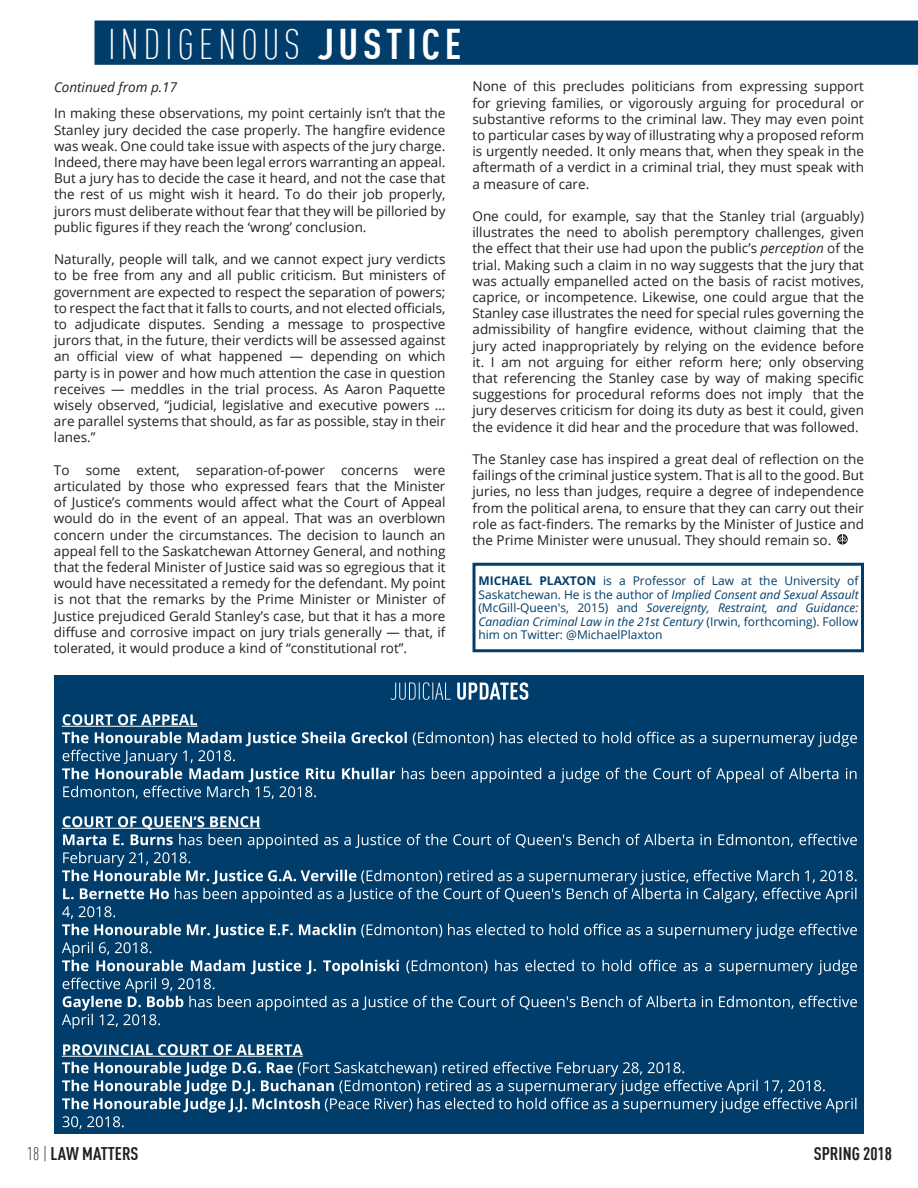
<style>
.page{position:relative;width:918px;height:1188px;background:#fff}
.page>*{position:absolute;margin:0;border:0;box-sizing:border-box;transform-origin:0 0}
.t1{font:300 condensed 42px "DIN Offc";letter-spacing:.11em;color:#fff}
.t2{font:300 condensed 24px "DIN Offc";color:#fff}
.t3{font:700 condensed 18px "DIN Offc";color:#231f20}
.t4{font:15px/18px "Open Sans";color:#fff}
.t5{font:13.5px/16.2px "Open Sans";color:#231f20;text-align:justify}
.t6{font:italic 13.5px "Open Sans";color:#231f20}
.t7{font:12px/13.5px "Open Sans";color:#003d6a;text-align:justify}
.s1{font-weight:700}
.s2{font-style:italic}
.s3{font-weight:300}
</style>
<div class="page">
<div style="left:95px;top:21px;width:822px;height:43px;background:#003d6a"></div>
<div style="left:94px;top:21px;width:824px;height:44px;border:2px solid #003d6a"></div>
<div style="left:472px;top:563px;width:392px;height:89px;border:3px solid #003d6a"></div>
<div style="left:54px;top:675px;width:810px;height:459px;background:#003d6a"></div>
<hr style="left:62px;top:726px;width:136px;height:1px;background:#fff">
<hr style="left:62px;top:828px;width:199px;height:1px;background:#fff">
<hr style="left:62px;top:1056px;width:241px;height:1px;background:#fff">
<svg style="left:837px;top:534px;width:11px;height:11px"></svg>
<h1 class="t1" style="left:108px;top:20px;width:355px">INDIGENOUS <span class="s1">JUSTICE</span></h1>
<p class="t6" style="left:54px;top:78px;width:125px">Continued from p.17</p>
<p class="t5" style="left:54px;top:105px;width:393px">In making these observations, my point certainly isn’t that the Stanley jury decided the case properly. The hangfire evidence was weak. One could take issue with aspects of the jury charge.<br>Indeed, there may have been legal errors warranting an appeal.<br>But a jury has to decide the case it heard, and not the case that the rest of us might wish it heard. To do their job properly, jurors must deliberate without fear that they will be pilloried by public figures if they reach the ‘wrong’ conclusion.</p>
<p class="t5" style="left:54px;top:251px;width:393px">Naturally, people will talk, and we cannot expect jury verdicts to be free from any and all public criticism. But ministers of government are expected to respect the separation of powers; to respect the fact that it falls to courts, and not elected officials, to adjudicate disputes. Sending a message to prospective jurors that, in the future, their verdicts will be assessed against an official view of what happened — depending on which party is in power and how much attention the case in question receives — meddles in the trial process. As Aaron Paquette wisely observed, “judicial, legislative and executive powers … are parallel systems that should, as far as possible, stay in their lanes.”</p>
<p class="t5" style="left:54px;top:461px;width:393px">To some extent, separation-of-power concerns were articulated by those who expressed fears that the Minister of Justice’s comments would affect what the Court of Appeal would do in the event of an appeal. That was an overblown concern under the circumstances. The decision to launch an appeal fell to the Saskatchewan Attorney General, and nothing that the federal Minister of Justice said was so egregious that it would have necessitated a remedy for the defendant. My point is not that the remarks by the Prime Minister or Minister of Justice prejudiced Gerald Stanley’s case, but that it has a more diffuse and corrosive impact on jury trials generally — that, if tolerated, it would produce a kind of “constitutional rot”.</p>
<p class="t5" style="left:472px;top:78px;width:393px">None of this precludes politicians from expressing support for grieving families, or vigorously arguing for procedural or substantive reforms to the criminal law. They may even point to particular cases by way of illustrating why a proposed reform is urgently needed. It only means that, when they speak in the aftermath of a verdict in a criminal trial, they must speak with a measure of care.</p>
<p class="t5" style="left:472px;top:208px;width:393px">One could, for example, say that the Stanley trial (arguably) illustrates the need to abolish peremptory challenges, given the effect that their use had upon the public’s <span class="s2">perception</span> of the trial. Making such a claim in no way suggests that the jury that was actually empanelled acted on the basis of racist motives, caprice, or incompetence. Likewise, one could argue that the Stanley case illustrates the need for special rules governing the admissibility of hangfire evidence, without claiming that the jury acted inappropriately by relying on the evidence before it. I am not arguing for either reform here; only observing that referencing the Stanley case by way of making specific suggestions for procedural reforms does not imply that the jury deserves criticism for doing its duty as best it could, given the evidence it did hear and the procedure that was followed.</p>
<p class="t5" style="left:472px;top:451px;width:393px">The Stanley case has inspired a great deal of reflection on the failings of the criminal justice system. That is all to the good. But juries, no less than judges, require a degree of independence from the political arena, to ensure that they can carry out their role as fact-finders. The remarks by the Minister of Justice and the Prime Minister were unusual. They should remain so.</p>
<p class="t7" style="left:478px;top:574px;width:382px"><span class="s1">MICHAEL PLAXTON</span> is a Professor of Law at the University of Saskatchewan. He is the author of <span class="s2">Implied Consent and Sexual Assault </span>(McGill-Queen's, 2015) and <span class="s2">Sovereignty, Restraint, and Guidance:<br>Canadian Criminal Law in the 21st Century</span> (Irwin, forthcoming). Follow him on Twitter: @MichaelPlaxton</p>
<h2 class="t2" style="left:390px;top:678px;width:141px">JUDICIAL <span class="s1">UPDATES</span></h2>
<p class="t4" style="left:62px;top:710px;width:797px"><span class="s1">COURT OF APPEAL<br>The Honourable Madam Justice Sheila Greckol</span> (Edmonton) has elected to hold office as a supernumeray judge effective January 1, 2018.<br><span class="s1">The Honourable Madam Justice Ritu Khullar</span> has been appointed a judge of the Court of Appeal of Alberta in Edmonton, effective March 15, 2018.</p>
<p class="t4" style="left:62px;top:812px;width:797px"><span class="s1">COURT OF QUEEN’S BENCH<br>Marta E. Burns</span> has been appointed as a Justice of the Court of Queen's Bench of Alberta in Edmonton, effective February 21, 2018.<br><span class="s1">The Honourable Mr. Justice G.A. Verville</span> (Edmonton) retired as a supernumerary justice, effective March 1, 2018.<br><span class="s1">L. Bernette Ho</span> has been appointed as a Justice of the Court of Queen's Bench of Alberta in Calgary, effective April 4, 2018.<br><span class="s1">The Honourable Mr. Justice E.F. Macklin</span> (Edmonton) has elected to hold office as a supernumery judge effective April 6, 2018.<br><span class="s1">The Honourable Madam Justice J. Topolniski</span> (Edmonton) has elected to hold office as a supernumery judge effective April 9, 2018.<br><span class="s1">Gaylene D. Bobb</span> has been appointed as a Justice of the Court of Queen's Bench of Alberta in Edmonton, effective April 12, 2018.</p>
<p class="t4" style="left:62px;top:1040px;width:797px"><span class="s1">PROVINCIAL COURT OF ALBERTA<br>The Honourable Judge D.G. Rae</span> (Fort Saskatchewan) retired effective February 28, 2018.<br><span class="s1">The Honourable Judge D.J. Buchanan</span> (Edmonton) retired as a supernumerary judge effective April 17, 2018.<br><span class="s1">The Honourable Judge J.J. McIntosh</span> (Peace River) has elected to hold office as a supernumery judge effective April 30, 2018.</p>
<h3 class="t3" style="left:27px;top:1142px;width:113px"><span class="s3">18 |</span> LAW MATTERS</h3>
<h3 class="t3" style="left:814px;top:1142px;width:80px">SPRING 2018</h3>
</div>
